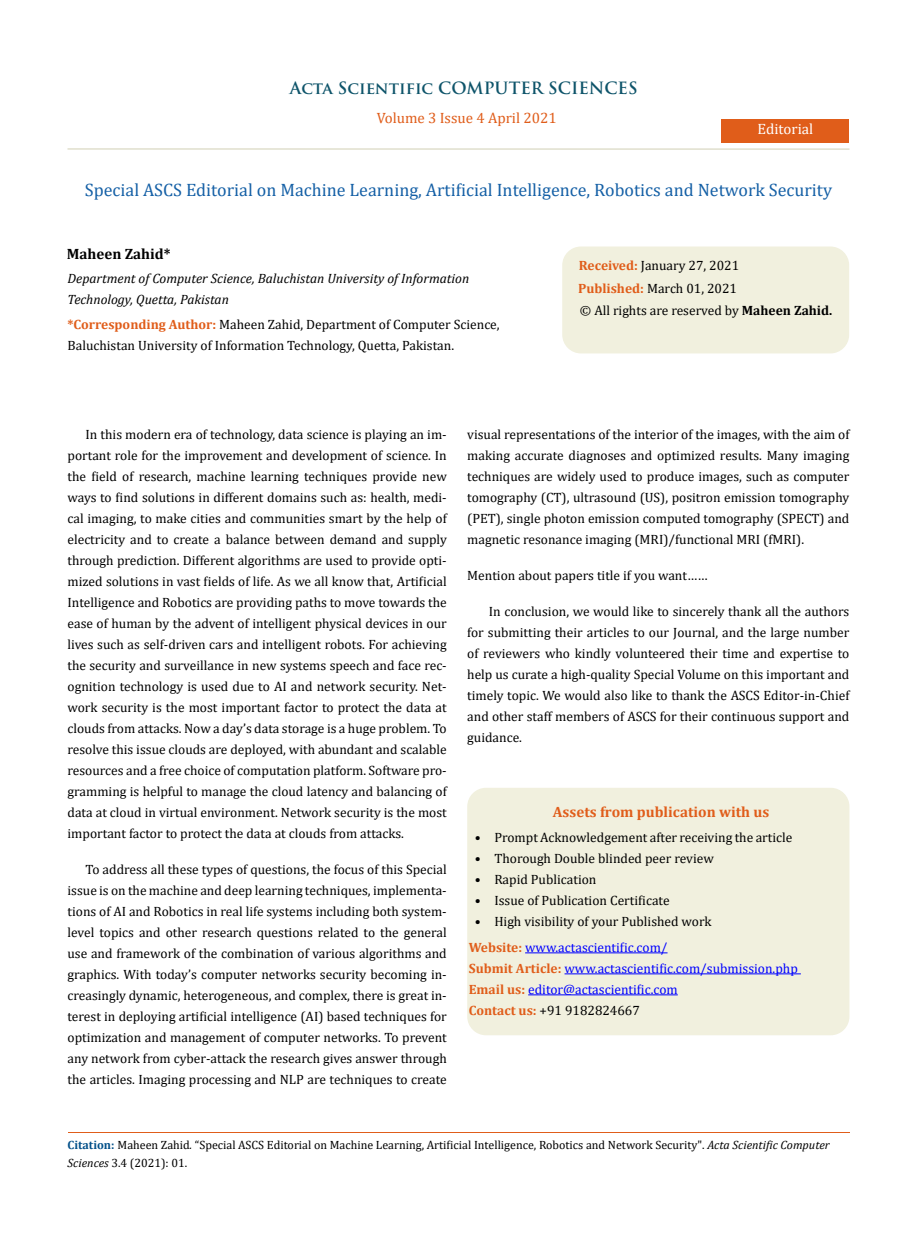
<style>
.page{position:relative;width:917px;height:1242px;background:#fff}
.page>*{position:absolute;margin:0;border:0;box-sizing:border-box;transform-origin:0 0}
.t1{font:18px "Cambria";color:#1560a6}
.t2{font:700 16.5px "Trajan Pro";color:#0e546a}
.t3{font:700 15px "Cambria";color:#e05d1a}
.t4{font:15px "Cambria";color:#e05d1a}
.t5{font:700 15px "Cambria";color:#000}
.t6{font:15px "Cambria";color:#fff}
.t7{font:13.5px/21px "Cambria";color:#000;text-align:justify}
.t8{font:13.5px/21px "Cambria";color:#00f}
.t9{font:italic 13.5px/21px "Cambria";color:#000}
.t10{font:12px/18px "Cambria";color:#000}
.s1{font-weight:700;color:#e05d1a}
.s2{font-weight:700}
.s3{color:#000}
.s4{font-weight:700;color:#035089}
.s5{font-style:italic}
</style>
<div class="page">
<div style="left:721px;top:119px;width:128px;height:23px;background:#e05d1a"></div>
<div style="left:563px;top:247px;width:285px;height:106px;background:#f1f0de;border-radius:18px"></div>
<div style="left:562px;top:247px;width:287px;height:106px;border:2px solid #f1f0de;border-radius:18px"></div>
<div style="left:468px;top:789px;width:380px;height:246px;background:#f1f0de;border-radius:18px"></div>
<div style="left:467px;top:788px;width:382px;height:247px;border:2px solid #f1f0de;border-radius:18px"></div>
<hr style="left:525px;top:952px;width:142px;height:1px;background:#00f">
<hr style="left:564px;top:973px;width:236px;height:1px;background:#00f">
<hr style="left:528px;top:994px;width:149px;height:1px;background:#00f">
<hr style="left:68px;top:1132px;width:781px;height:1px;background:#e05d1a">
<hr style="left:67px;top:148px;width:782px;height:2px;background:#e0dfcd">
<p class="t2" style="left:290px;top:77px;width:349px">Acta Scientific COMPUTER SCIENCES</p>
<p class="t4" style="left:376px;top:109px;width:182px">Volume 3 Issue 4 April 2021</p>
<p class="t6" style="left:757px;top:120px;width:57px">Editorial</p>
<h1 class="t1" style="left:85px;top:180px;width:748px">Special ASCS Editorial on Machine Learning, Artificial Intelligence, Robotics and Network Security</h1>
<p class="t5" style="left:67px;top:243px;width:105px">Maheen Zahid*</p>
<p class="t9" style="left:67px;top:267px;width:403px">Department of Computer Science, Baluchistan University of Information<br>Technology, Quetta, Pakistan</p>
<p class="t7" style="left:67px;top:313px;width:433px"><span class="s1">*Corresponding Author:</span> Maheen Zahid, Department of Computer Science,<br>Baluchistan University of Information Technology, Quetta, Pakistan.</p>
<p class="t7" style="left:578px;top:254px;width:163px;line-height:23px"><span class="s1">Received:</span> January 27, 2021<br><span class="s1">Published:</span> March 01, 2021</p>
<p class="t7" style="left:580px;top:300px;width:254px">© All rights are reserved by <span class="s2">Maheen Zahid.</span></p>
<p class="t7" style="left:67px;top:424px;width:381px;text-indent:18px">In this modern era of technology, data science is playing an im&shy;portant role for the improvement and development of science. In the field of research, machine learning techniques provide new ways to find solutions in different domains such as: health, medi&shy;cal imaging, to make cities and communities smart by the help of electricity and to create a balance between demand and supply through prediction. Different algorithms are used to provide opti&shy;mized solutions in vast fields of life. As we all know that, Artificial Intelligence and Robotics are providing paths to move towards the ease of human by the advent of intelligent physical devices in our lives such as self-driven cars and intelligent robots. For achieving the security and surveillance in new systems speech and face rec&shy;ognition technology is used due to AI and network security. Net&shy;work security is the most important factor to protect the data at clouds from attacks. Now a day’s data storage is a huge problem. To resolve this issue clouds are deployed, with abundant and scalable resources and a free choice of computation platform. Software pro&shy;gramming is helpful to manage the cloud latency and balancing of data at cloud in virtual environment. Network security is the most important factor to protect the data at clouds from attacks.</p>
<p class="t7" style="left:67px;top:859px;width:381px;text-indent:18px">To address all these types of questions, the focus of this Special issue is on the machine and deep learning techniques, implementa&shy;tions of AI and Robotics in real life systems including both system&shy;level topics and other research questions related to the general use and framework of the combination of various algorithms and graphics. With today’s computer networks security becoming in&shy;creasingly dynamic, heterogeneous, and complex, there is great in&shy;terest in deploying artificial intelligence (AI) based techniques for optimization and management of computer networks. To prevent any network from cyber-attack the research gives answer through the articles. Imaging processing and NLP are techniques to create</p>
<p class="t7" style="left:467px;top:424px;width:384px">visual representations of the interior of the images, with the aim of making accurate diagnoses and optimized results. Many imaging techniques are widely used to produce images, such as computer tomography (CT), ultrasound (US), positron emission tomography (PET), single photon emission computed tomography (SPECT) and magnetic resonance imaging (MRI)/functional MRI (fMRI).</p>
<p class="t7" style="left:467px;top:565px;width:242px">Mention about papers title if you want……</p>
<p class="t7" style="left:467px;top:601px;width:384px;text-indent:22px">In conclusion, we would like to sincerely thank all the authors for submitting their articles to our Journal, and the large number of reviewers who kindly volunteered their time and expertise to help us curate a high-quality Special Volume on this important and timely topic. We would also like to thank the ASCS Editor-in-Chief and other staff members of ASCS for their continuous support and guidance.</p>
<p class="t3" style="left:553px;top:801px;width:218px">Assets from publication with us</p>
<p class="t7" style="left:475px;top:827px;width:319px">• Prompt Acknowledgement after receiving the article</p>
<p class="t7" style="left:475px;top:848px;width:240px">• Thorough Double blinded peer review</p>
<p class="t7" style="left:475px;top:869px;width:123px">• Rapid Publication</p>
<p class="t7" style="left:475px;top:890px;width:196px">• Issue of Publication Certificate</p>
<p class="t7" style="left:475px;top:911px;width:238px">• High visibility of your Published work</p>
<p class="t8" style="left:468px;top:937px;width:330px"><span class="s1">Website:</span> www.actascientific.com/<br><span class="s1">Submit Article:</span> www.actascientific.com/submission.php <span class="s1">Email us:</span> editor@actascientific.com<br><span class="s1">Contact us:</span> <span class="s3">+91 9182824667</span></p>
<p class="t10" style="left:68px;top:1136px;width:763px"><span class="s4">Citation:</span> Maheen Zahid<span class="s5">.</span> “Special ASCS Editorial on Machine Learning, Artificial Intelligence, Robotics and Network Security". <span class="s5">Acta Scientific Computer<br>Sciences</span> 3.4 (2021): 01.</p>
</div>
